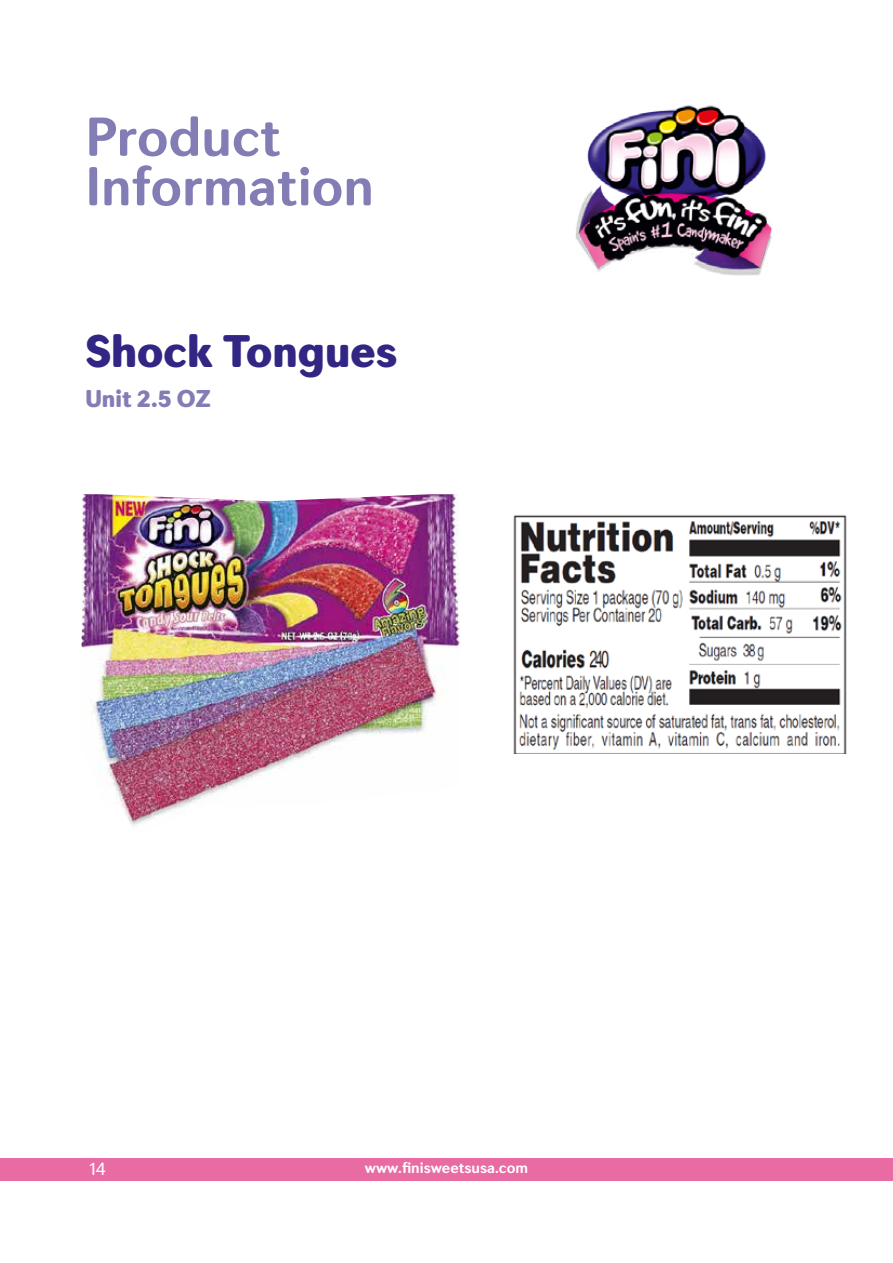
<style>
.page{position:relative;width:893px;height:1263px;background:#fff}
.page>*{position:absolute;margin:0;border:0;box-sizing:border-box;transform-origin:0 0}
.t1{font:700 54px/49.5px "Seconda Soft";color:#837db5}
.t2{font:900 45px "Seconda Soft";color:#312683}
.t3{font:900 24px "Seconda Soft";letter-spacing:-.005em;color:#837db5}
.t4{font:18px "Seconda Soft";color:#fff}
.t5{font:700 15px "Seconda Soft";color:#fff}
</style>
<div class="page">
<div style="left:0;top:1158px;width:893px;height:23px;background:#e96ba3"></div>
<img style="left:575px;top:105px;width:197px;height:171px">
<img style="left:82px;top:494px;width:377px;height:332px">
<img style="left:513px;top:515px;width:334px;height:238px">
<h1 class="t1" style="left:85px;top:113px;width:290px">Product<br>Information</h1>
<h2 class="t2" style="left:85px;top:323px;width:314px">Shock Tongues</h2>
<h3 class="t3" style="left:85px;top:383px;width:127px">Unit 2.5 OZ</h3>
<p class="t4" style="left:89px;top:1157px;width:18px">14</p>
<p class="t5" style="left:365px;top:1159px;width:165px">www.finisweetsusa.com</p>
</div>
